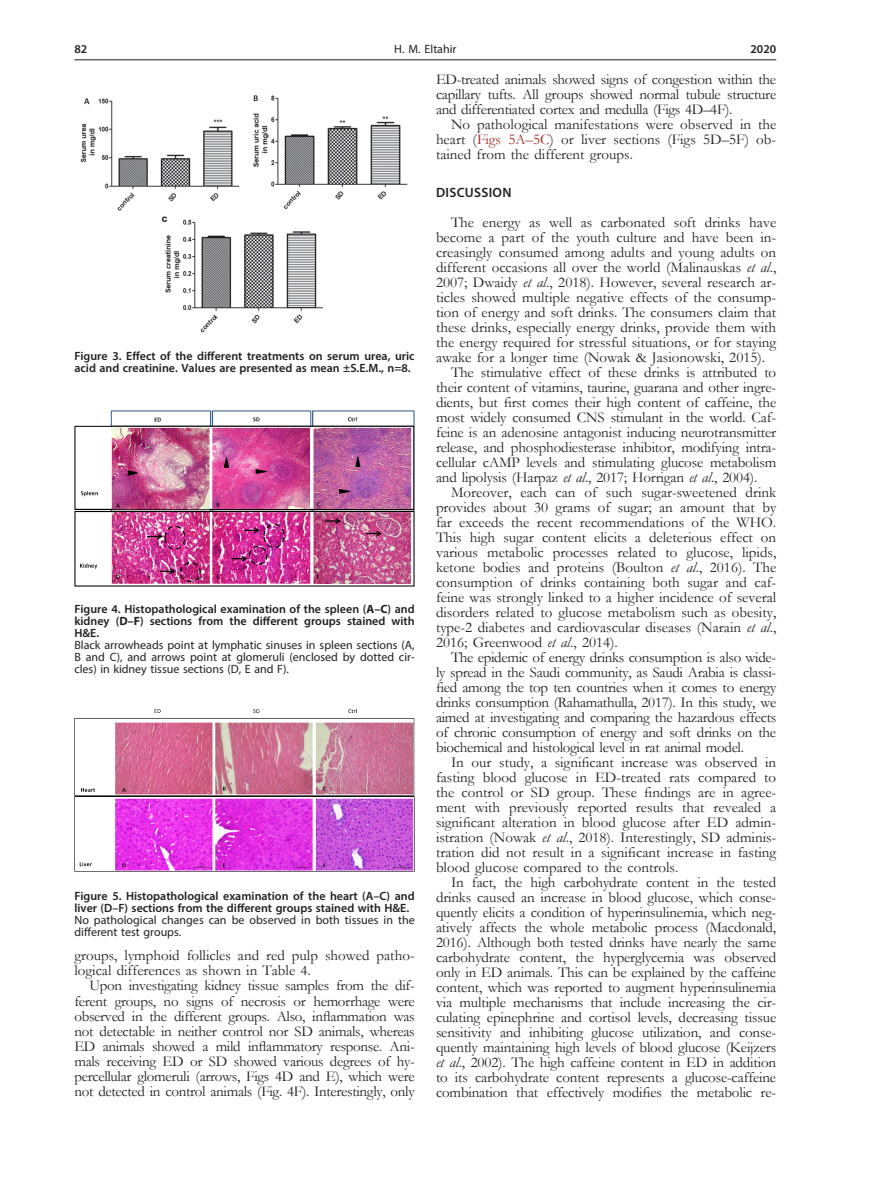
<style>
.page{position:relative;width:872px;height:1191px;background:#fff}
.page>*{position:absolute;margin:0;border:0;box-sizing:border-box;transform-origin:0 0}
.Body_tekst{font:15px/15px "Garamond";color:#231f20;text-align:justify}
.Tytul_1{font:600 13.5px "Myriad Pro";letter-spacing:.02em;color:#231f20}
.Figure{font:600 12px/12px "Myriad Pro";color:#231f20}
.Figure_1{font:12px/12px "Myriad Pro";color:#231f20;text-align:justify}
.s1{font-weight:700}
.s2{color:#9f2d26}
.s3{font-style:italic}
</style>
<div class="page">
<hr style="left:74px;top:59px;width:702px;height:1px;background:#231f20">
<img style="left:80px;top:95px;width:328px;height:238px">
<img style="left:74px;top:410px;width:341px;height:176px">
<img style="left:74px;top:709px;width:341px;height:162px">
<p class="Figure" style="left:74px;top:43px;width:14px">82</p>
<p class="Figure_1" style="left:394px;top:43px;width:64px">H. M. Eltahir</p>
<p class="Figure" style="left:750px;top:43px;width:27px">2020</p>
<p class="Figure" style="left:74px;top:350px;width:342px">Figure 3. Effect of the different treatments on serum urea, uric acid and creatinine. Values are presented as mean ±S.E.M., n=8.</p>
<p class="Figure" style="left:74px;top:602px;width:342px;text-align:justify">Figure 4. Histopathological examination of the spleen (<span class="s1">A–C</span>) and kidney (<span class="s1">D–F</span>) sections from the different groups stained with H&amp;E.</p>
<p class="Figure_1" style="left:74px;top:639px;width:342px">Black arrowheads point at lymphatic sinuses in spleen sections (A, B and C), and arrows point at glomeruli (enclosed by dotted cir&shy;cles) in kidney tissue sections (D, E and F).</p>
<p class="Figure" style="left:74px;top:889px;width:342px">Figure 5. Histopathological examination of the heart (A–C) and liver (D–F) sections from the different groups stained with H&amp;E.</p>
<p class="Figure_1" style="left:74px;top:914px;width:342px">No pathological changes can be observed in both tissues in the different test groups.</p>
<p class="Body_tekst" style="left:74px;top:948px;width:342px">groups, lymphoid follicles and red pulp showed patho&shy;logical differences as shown in Table 4.</p>
<p class="Body_tekst" style="left:74px;top:978px;width:342px;text-indent:15px">Upon investigating kidney tissue samples from the dif&shy;ferent groups, no signs of necrosis or hemorrhage were observed in the different groups. Also, inflammation was not detectable in neither control nor SD animals, whereas ED animals showed a mild inflammatory response. Ani&shy;mals receiving ED or SD showed various degrees of hy&shy;percellular glomeruli (arrows, Figs 4D and E), which were not detected in control animals (Fig. 4F). Interestingly, only</p>
<p class="Body_tekst" style="left:436px;top:72px;width:342px">ED-treated animals showed signs of congestion within the capillary tufts. All groups showed normal tubule structure and differentiated cortex and medulla (Figs 4D–4F).</p>
<p class="Body_tekst" style="left:436px;top:117px;width:342px;text-indent:15px">No pathological manifestations were observed in the heart (<span class="s2">Figs 5A–5C</span>) or liver sections (Figs 5D–5F) ob&shy;tained from the different groups.</p>
<p class="Tytul_1" style="left:436px;top:184px;width:77px">DISCUSSION</p>
<p class="Body_tekst" style="left:436px;top:214px;width:342px;text-indent:15px">The energy as well as carbonated soft drinks have become a part of the youth culture and have been in&shy;creasingly consumed among adults and young adults on different occasions all over the world (Malinauskas <span class="s3">et al</span>., 2007; Dwaidy <span class="s3">et al</span>., 2018). However, several research ar&shy;ticles showed multiple negative effects of the consump&shy;tion of energy and soft drinks. The consumers claim that these drinks, especially energy drinks, provide them with the energy required for stressful situations, or for staying awake for a longer time (Nowak &amp; Jasionowski, 2015).</p>
<p class="Body_tekst" style="left:436px;top:364px;width:342px;text-indent:15px">The stimulative effect of these drinks is attributed to their content of vitamins, taurine, guarana and other ingre&shy;dients, but first comes their high content of caffeine, the most widely consumed CNS stimulant in the world. Caf&shy;feine is an adenosine antagonist inducing neurotransmitter release, and phosphodiesterase inhibitor, modifying intra&shy;cellular cAMP levels and stimulating glucose metabolism and lipolysis (Harpaz <span class="s3">et al</span>., 2017; Horrigan <span class="s3">et al</span>., 2004).</p>
<p class="Body_tekst" style="left:436px;top:484px;width:342px;text-indent:15px">Moreover, each can of such sugar-sweetened drink provides about 30 grams of sugar; an amount that by far exceeds the recent recommendations of the WHO.<br>This high sugar content elicits a deleterious effect on various metabolic processes related to glucose, lipids, ketone bodies and proteins (Boulton <span class="s3">et al</span>., 2016). The consumption of drinks containing both sugar and caf&shy;feine was strongly linked to a higher incidence of several disorders related to glucose metabolism such as obesity, type-2 diabetes and cardiovascular diseases (Narain <span class="s3">et al</span>., 2016; Greenwood <span class="s3">et al</span>., 2014).</p>
<p class="Body_tekst" style="left:436px;top:649px;width:342px;text-indent:15px">The epidemic of energy drinks consumption is also wide&shy;ly spread in the Saudi community, as Saudi Arabia is classi&shy;fied among the top ten countries when it comes to energy drinks consumption (Rahamathulla, 2017). In this study, we aimed at investigating and comparing the hazardous effects of chronic consumption of energy and soft drinks on the biochemical and histological level in rat animal model.</p>
<p class="Body_tekst" style="left:436px;top:754px;width:342px;text-indent:15px">In our study, a significant increase was observed in fasting blood glucose in ED-treated rats compared to the control or SD group. These findings are in agree&shy;ment with previously reported results that revealed a significant alteration in blood glucose after ED admin&shy;istration (Nowak <span class="s3">et al</span>., 2018). Interestingly, SD adminis&shy;tration did not result in a significant increase in fasting blood glucose compared to the controls.</p>
<p class="Body_tekst" style="left:436px;top:874px;width:342px;text-indent:15px">In fact, the high carbohydrate content in the tested drinks caused an increase in blood glucose, which conse&shy;quently elicits a condition of hyperinsulinemia, which neg&shy;atively affects the whole metabolic process (Macdonald, 2016). Although both tested drinks have nearly the same carbohydrate content, the hyperglycemia was observed only in ED animals. This can be explained by the caffeine content, which was reported to augment hyperinsulinemia via multiple mechanisms that include increasing the cir&shy;culating epinephrine and cortisol levels, decreasing tissue sensitivity and inhibiting glucose utilization, and conse&shy;quently maintaining high levels of blood glucose (Keijzers <span class="s3">et al</span>., 2002). The high caffeine content in ED in addition to its carbohydrate content represents a glucose-caffeine combination that effectively modifies the metabolic re-</p>
</div>
